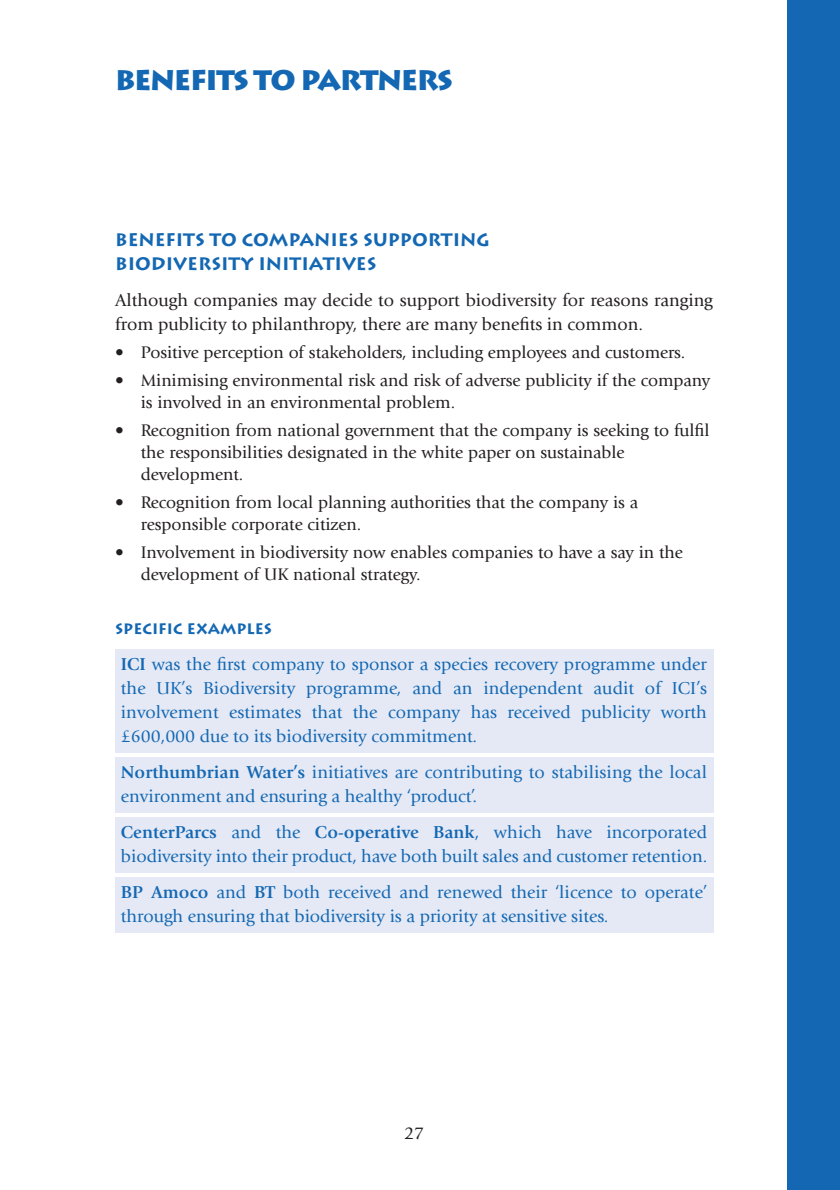
<style>
.page{position:relative;width:840px;height:1190px;background:#fff}
.page>*{position:absolute;margin:0;border:0;box-sizing:border-box;transform-origin:0 0}
.t1{font:900 28px "Lithos";letter-spacing:-.05em;color:#1468b3}
.t2{font:18px/24px "Giovanni";letter-spacing:-.005em;color:#1468b3}
.t3{font:18px/24px "Giovanni";color:#231f20}
.t4{font:700 18px/24px "Lithos";letter-spacing:-.005em;color:#1468b3}
.t5{font:17.6px/22px "Giovanni";letter-spacing:-.005em;color:#231f20}
.t6{font:700 15px "Lithos";letter-spacing:-.005em;color:#1468b3}
.s1{font-weight:700}
</style>
<div class="page">
<div style="left:115px;top:649px;width:598px;height:104px;background:#e4e9f5"></div>
<div style="left:115px;top:757px;width:598px;height:56px;background:#e4e9f5"></div>
<div style="left:115px;top:817px;width:598px;height:56px;background:#e4e9f5"></div>
<div style="left:115px;top:877px;width:598px;height:56px;background:#e4e9f5"></div>
<div style="left:787px;top:0;width:53px;height:1190px;background:#1468b3"></div>
<h1 class="t1" style="left:115px;top:64px;width:339px">BENEFITS TO PARTNERS</h1>
<p class="t4" style="left:115px;top:228px;width:376px">BENEFITS TO COMPANIES SUPPORTING<br>BIODIVERSITY INITIATIVES</p>
<p class="t3" style="left:115px;top:289px;width:599px">Although companies may decide to support biodiversity for reasons ranging from publicity to philanthropy, there are many benefits in common.</p>
<p class="t5" style="left:115px;top:342px;width:571px">• Positive perception of stakeholders, including employees and customers.</p>
<p class="t5" style="left:141px;top:370px;width:571px;text-indent:-26px">• Minimising environmental risk and risk of adverse publicity if the company is involved in an environmental problem.</p>
<p class="t5" style="left:141px;top:420px;width:570px;text-indent:-26px">• Recognition from national government that the company is seeking to fulfil the responsibilities designated in the white paper on sustainable development.</p>
<p class="t5" style="left:141px;top:492px;width:499px;text-indent:-26px">• Recognition from local planning authorities that the company is a responsible corporate citizen.</p>
<p class="t5" style="left:141px;top:542px;width:544px;text-indent:-26px">• Involvement in biodiversity now enables companies to have a say in the development of UK national strategy.</p>
<p class="t6" style="left:115px;top:620px;width:158px">SPECIFIC EXAMPLES</p>
<p class="t2" style="left:121px;top:653px;width:588px;text-align:justify"><span class="s1">ICI</span> was the first company to sponsor a species recovery programme under the UK’s Biodiversity programme, and an independent audit of ICI’s involvement estimates that the company has received publicity worth £600,000 due to its biodiversity commitment.</p>
<p class="t2" style="left:121px;top:761px;width:588px"><span class="s1">Northumbrian Water’s</span> initiatives are contributing to stabilising the local environment and ensuring a healthy ‘product’.</p>
<p class="t2" style="left:121px;top:821px;width:588px"><span class="s1">CenterParcs</span> and the <span class="s1">Co-operative Bank</span>, which have incorporated biodiversity into their product, have both built sales and customer retention.</p>
<p class="t2" style="left:121px;top:881px;width:588px"><span class="s1">BP Amoco</span> and <span class="s1">BT</span> both received and renewed their ‘licence to operate’ through ensuring that biodiversity is a priority at sensitive sites.</p>
<p class="t3" style="left:404px;top:1122px;width:21px">27</p>
</div>
